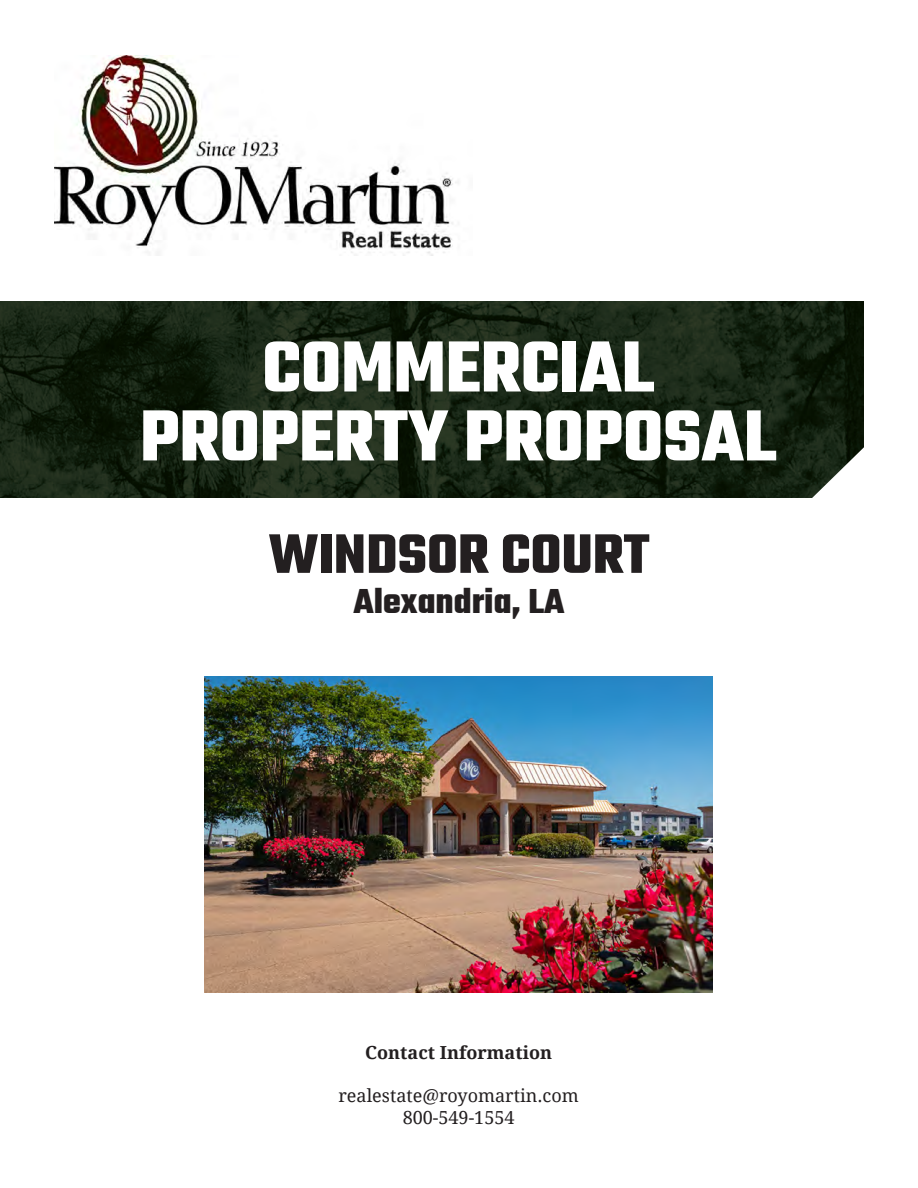
<style>
.page{position:relative;width:918px;height:1188px;background:#fff}
.page>*{position:absolute;margin:0;border:0;box-sizing:border-box;transform-origin:0 0}
.t1{font:700 78px "Teko";color:#fff}
.t2{font:700 60px "Teko";color:#231f20}
.t3{font:700 37.5px "Teko";color:#231f20}
.t4{font:18px "Droid Serif";color:#231f20}
.t5{font:700 18px "Droid Serif";color:#231f20}
</style>
<div class="page">
<img style="left:54px;top:56px;width:405px;height:200px">
<img style="left:0;top:301px;width:864px;height:197px">
<svg style="left:794px;top:429px;width:70px;height:69px"></svg>
<img style="left:204px;top:676px;width:508px;height:317px">
<p class="t1" style="left:262px;top:317px;width:393px">COMMERCIAL</p>
<p class="t1" style="left:140px;top:386px;width:638px">PROPERTY PROPOSAL</p>
<p class="t2" style="left:268px;top:515px;width:383px">WINDSOR COURT</p>
<p class="t3" style="left:354px;top:577px;width:212px">Alexandria, LA</p>
<p class="t5" style="left:365px;top:1040px;width:188px">Contact Information</p>
<p class="t4" style="left:338px;top:1083px;width:242px">realestate@royomartin.com</p>
<p class="t4" style="left:403px;top:1105px;width:113px">800-549-1554</p>
</div>
